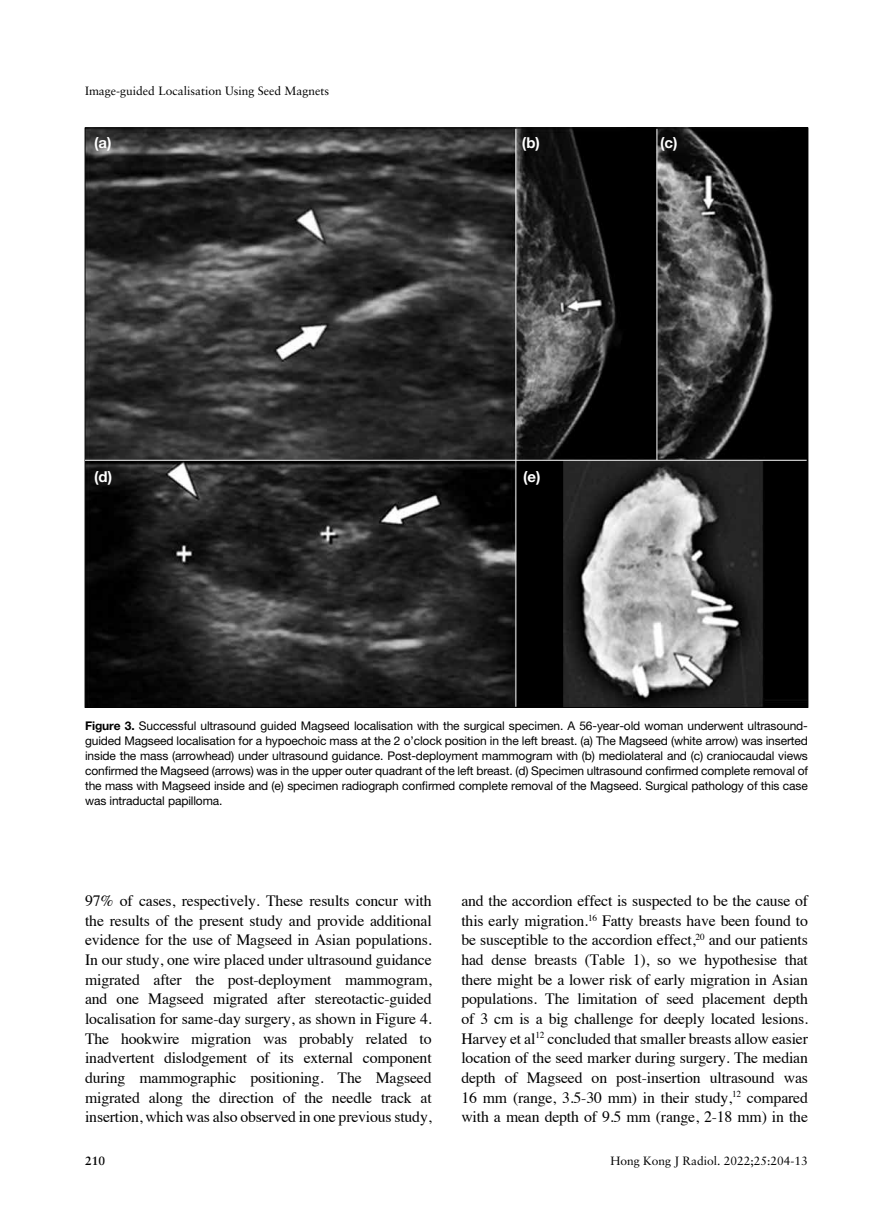
<style>
.page{position:relative;width:893px;height:1229px;background:#fff}
.page>*{position:absolute;margin:0;border:0;box-sizing:border-box;transform-origin:0 0}
.t1{font:15.75px/19.6px "Times";letter-spacing:-.01em;color:#000;text-align:justify}
.t2{font:700 15px "Helvetica Neue";color:#fff}
.t3{font:12px/15px "Helvetica Neue";letter-spacing:-.01em;color:#000;text-align:justify}
.t4{font:12px "Sabon";color:#000}
.t5{font:700 12px "Sabon";color:#000}
.s1{font-weight:700}
</style>
<div class="page">
<img style="left:87px;top:130px;width:719px;height:576px">
<hr style="left:85px;top:460px;width:722px;height:1px;background:#fff">
<hr style="left:515px;top:129px;width:1px;height:578px;background:#fff">
<hr style="left:657px;top:129px;width:1px;height:331px;background:#fff">
<p class="t4" style="left:85px;top:84px;width:245px">Image-guided Localisation Using Seed Magnets</p>
<p class="t2" style="left:94px;top:134px;width:19px">(a)</p>
<p class="t2" style="left:522px;top:134px;width:20px">(b)</p>
<p class="t2" style="left:660px;top:134px;width:19px">(c)</p>
<p class="t2" style="left:94px;top:467px;width:20px">(d)</p>
<p class="t2" style="left:523px;top:467px;width:19px">(e)</p>
<p class="t3" style="left:85px;top:718px;width:724px"><span class="s1">Figure 3.</span> Successful ultrasound guided Magseed localisation with the surgical specimen. A 56-year-old woman underwent ultrasound&shy;guided Magseed localisation for a hypoechoic mass at the 2 o’clock position in the left breast. (a) The Magseed (white arrow) was inserted inside the mass (arrowhead) under ultrasound guidance. Post-deployment mammogram with (b) mediolateral and (c) craniocaudal views confirmed the Magseed (arrows) was in the upper outer quadrant of the left breast. (d) Specimen ultrasound confirmed complete removal of the mass with Magseed inside and (e) specimen radiograph confirmed complete removal of the Magseed. Surgical pathology of this case was intraductal papilloma.</p>
<p class="t1" style="left:85px;top:890px;width:348px">97% of cases, respectively. These results concur with the results of the present study and provide additional evidence for the use of Magseed in Asian populations.<br>In our study, one wire placed under ultrasound guidance migrated after the post-deployment mammogram, and one Magseed migrated after stereotactic-guided localisation for same-day surgery, as shown in Figure 4.<br>The hookwire migration was probably related to inadvertent dislodgement of its external component during mammographic positioning. The Magseed migrated along the direction of the needle track at insertion, which was also observed in one previous study,</p>
<p class="t1" style="left:461px;top:890px;width:348px">and the accordion effect is suspected to be the cause of this early migration.<sup>16</sup> Fatty breasts have been found to be susceptible to the accordion effect,<sup>20</sup> and our patients had dense breasts (Table 1), so we hypothesise that there might be a lower risk of early migration in Asian populations. The limitation of seed placement depth of 3 cm is a big challenge for deeply located lesions.<br>Harvey et al<sup>12</sup> concluded that smaller breasts allow easier location of the seed marker during surgery. The median depth of Magseed on post-insertion ultrasound was 16 mm (range, 3.5-30 mm) in their study,<sup>12</sup> compared with a mean depth of 9.5 mm (range, 2-18 mm) in the</p>
<p class="t5" style="left:85px;top:1153px;width:22px">210</p>
<p class="t4" style="left:610px;top:1153px;width:199px">Hong Kong J Radiol. 2022;25:204-13</p>
</div>
